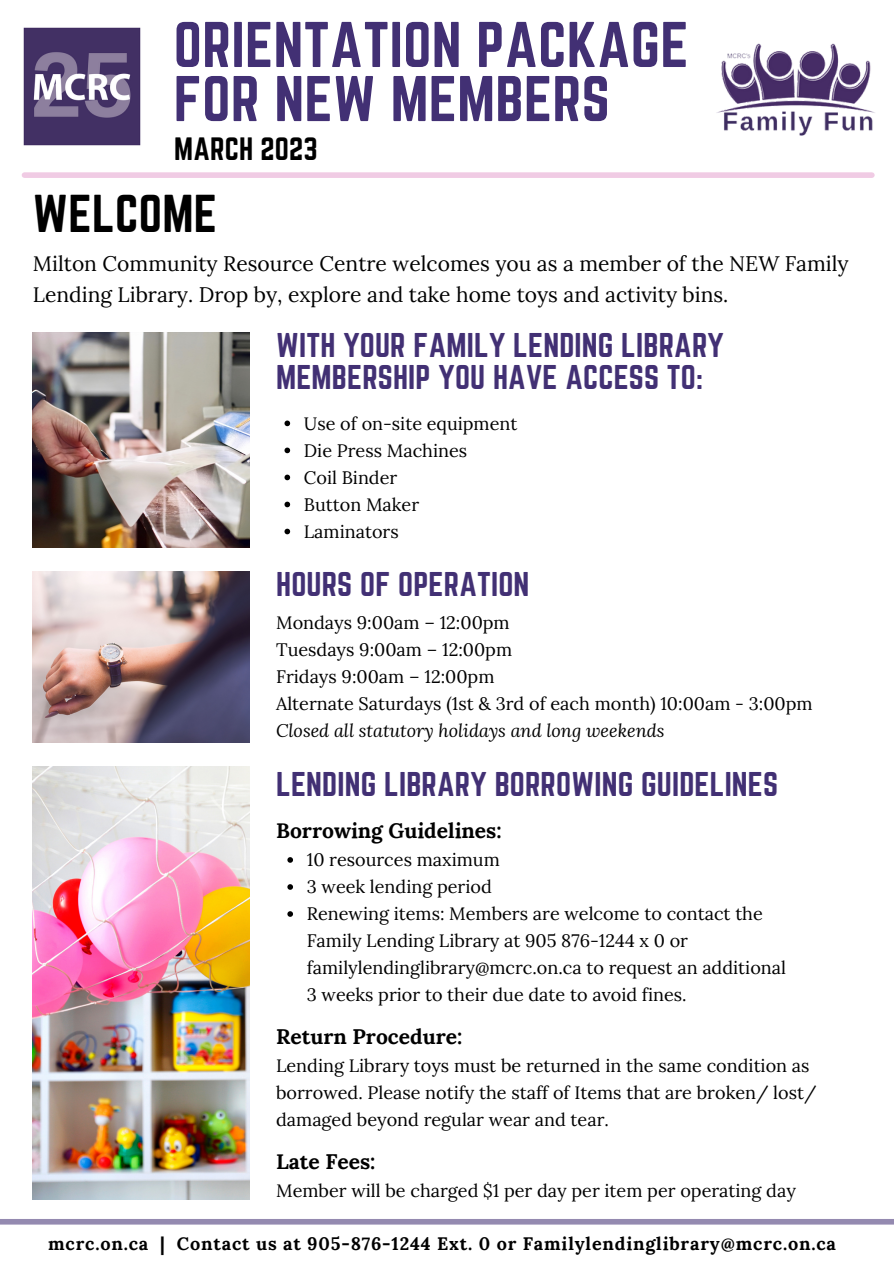
<style>
.page{position:relative;width:894px;height:1264px;background:#fff}
.page>*{position:absolute;margin:0;border:0;box-sizing:border-box;transform-origin:0 0}
.t1{font:56.4px/54px "Norwester";letter-spacing:.005em;color:#423074}
.t2{font:46.5px "Norwester";letter-spacing:.005em;color:#000}
.t3{font:30px/32.7px "Norwester";letter-spacing:.005em;color:#423074}
.t4{font:28.2px "Norwester";letter-spacing:.005em;color:#000}
.t5{font:21px/30.5px "Lora";color:#000}
.t6{font:700 21px "Lora";color:#000}
.t7{font:18px/27px "Lora";color:#000}
.t8{font:700 18px "Lora";letter-spacing:.045em;color:#000}
.t9{font:italic 18px "Lora";color:#000}
</style>
<div class="page">
<div style="left:24px;top:172px;width:847px;height:6px;background:#f0cbe4"></div>
<img style="left:23px;top:27px;width:118px;height:119px">
<img style="left:716px;top:43px;width:159px;height:93px">
<svg style="left:284px;top:420px;width:6px;height:6px"></svg>
<svg style="left:284px;top:447px;width:6px;height:6px"></svg>
<svg style="left:284px;top:474px;width:6px;height:6px"></svg>
<svg style="left:284px;top:501px;width:6px;height:6px"></svg>
<svg style="left:284px;top:528px;width:6px;height:6px"></svg>
<svg style="left:287px;top:857px;width:6px;height:5px"></svg>
<svg style="left:287px;top:884px;width:6px;height:5px"></svg>
<svg style="left:287px;top:911px;width:6px;height:5px"></svg>
<div style="left:0;top:1218px;width:893px;height:6px;background:#948ab0"></div>
<img style="left:33px;top:332px;width:216px;height:215px">
<img style="left:33px;top:571px;width:216px;height:172px">
<img style="left:33px;top:766px;width:216px;height:433px">
<p class="t1" style="left:174px;top:17px;width:516px">ORIENTATION PACKAGE<br>FOR NEW MEMBERS</p>
<p class="t4" style="left:174px;top:131px;width:145px">MARCH 2023</p>
<h1 class="t2" style="left:33px;top:185px;width:186px">WELCOME</h1>
<p class="t5" style="left:33px;top:248px;width:817px">Milton Community Resource Centre welcomes you as a member of the NEW Family<br>Lending Library. Drop by, explore and take home toys and activity bins.</p>
<p class="t3" style="left:276px;top:328px;width:449px">WITH YOUR FAMILY LENDING LIBRARY<br>MEMBERSHIP YOU HAVE ACCESS TO:</p>
<p class="t7" style="left:304px;top:409px;width:215px">Use of on-site equipment<br>Die Press Machines</p>
<p class="t7" style="left:304px;top:463px;width:117px">Coil Binder<br>Button Maker<br>Laminators</p>
<p class="t3" style="left:276px;top:568px;width:255px">HOURS OF OPERATION</p>
<p class="t7" style="left:276px;top:608px;width:538px">Mondays 9:00am – 12:00pm<br>Tuesdays 9:00am – 12:00pm<br>Fridays 9:00am – 12:00pm<br>Alternate Saturdays (1st &amp; 3rd of each month) 10:00am - 3:00pm</p>
<p class="t9" style="left:276px;top:718px;width:390px">Closed all statutory holidays and long weekends</p>
<p class="t3" style="left:276px;top:767px;width:503px">LENDING LIBRARY BORROWING GUIDELINES</p>
<h3 class="t6" style="left:276px;top:816px;width:227px">Borrowing Guidelines:</h3>
<p class="t7" style="left:307px;top:846px;width:480px">10 resources maximum<br>3 week lending period<br>Renewing items: Members are welcome to contact the Family Lending Library at 905 876-1244 x 0 or familylendinglibrary@mcrc.on.ca to request an additional 3 weeks prior to their due date to avoid fines.</p>
<h3 class="t6" style="left:276px;top:1022px;width:188px">Return Procedure:</h3>
<p class="t7" style="left:276px;top:1051px;width:541px">Lending Library toys must be returned in the same condition as borrowed. Please notify the staff of Items that are broken/ lost/ damaged beyond regular wear and tear.</p>
<h3 class="t6" style="left:276px;top:1147px;width:101px">Late Fees:</h3>
<p class="t7" style="left:276px;top:1177px;width:521px">Member will be charged $1 per day per item per operating day</p>
<p class="t8" style="left:48px;top:1231px;width:789px">mcrc.on.ca | Contact us at 905-876-1244 Ext. 0 or Familylendinglibrary@mcrc.on.ca</p>
</div>
